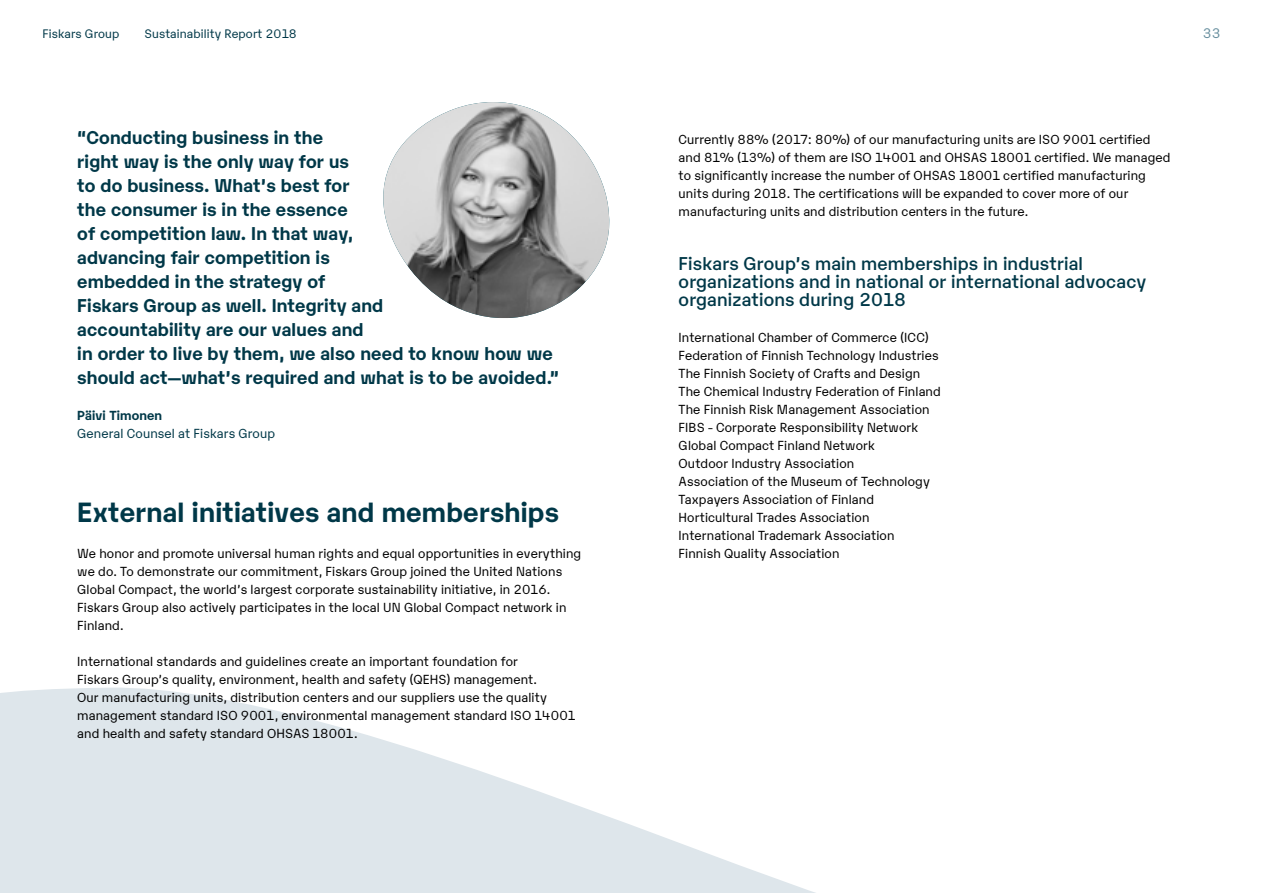
<style>
.page{position:relative;width:1263px;height:893px;background:#fff}
.page>*{position:absolute;margin:0;border:0;box-sizing:border-box;transform-origin:0 0}
.t1{font:700 27px "Karelia";letter-spacing:.01em;color:#003848}
.t2{font:700 18px/24px "Karelia";letter-spacing:.01em;color:#003848}
.t3{font:500 18px/18px "Karelia";letter-spacing:.01em;color:#003848}
.t4{font:13.5px "Karelia";color:#658d9d}
.t5{font:12.75px/18px "Karelia";letter-spacing:.01em;color:#000}
.t6{font:12.75px "Karelia";letter-spacing:.01em;color:#003848}
.t7{font:700 12.75px "Karelia";letter-spacing:.01em;color:#003848}
.t8{font:12px "Karelia";letter-spacing:.01em;color:#003848}
</style>
<div class="page">
<svg style="left:0;top:687px;width:816px;height:206px;fill:#dee6eb"></svg>
<img style="left:383px;top:102px;width:226px;height:216px">
<p class="t8" style="left:43px;top:25px;width:78px">Fiskars Group</p>
<p class="t8" style="left:145px;top:25px;width:154px">Sustainability Report 2018</p>
<p class="t4" style="left:1203px;top:24px;width:19px">33</p>
<p class="t2" style="left:77px;top:124px;width:483px">“Conducting business in the<br>right way is the only way for us<br>to do business. What’s best for<br>the consumer is in the essence<br>of competition law. In that way,<br>advancing fair competition is<br>embedded in the strategy of<br>Fiskars Group as well. Integrity and<br>accountability are our values and<br>in order to live by them, we also need to know how we should act—what’s required and what is to be avoided.”</p>
<p class="t7" style="left:77px;top:406px;width:86px">Päivi Timonen</p>
<p class="t6" style="left:77px;top:424px;width:199px">General Counsel at Fiskars Group</p>
<h1 class="t1" style="left:77px;top:492px;width:483px">External initiatives and memberships</h1>
<p class="t5" style="left:77px;top:543px;width:505px">We honor and promote universal human rights and equal opportunities in everything we do. To demonstrate our commitment, Fiskars Group joined the United Nations Global Compact, the world’s largest corporate sustainability initiative, in 2016.<br>Fiskars Group also actively participates in the local UN Global Compact network in Finland.</p>
<p class="t5" style="left:77px;top:652px;width:500px">International standards and guidelines create an important foundation for<br>Fiskars Group’s quality, environment, health and safety (QEHS) management.<br>Our manufacturing units, distribution centers and our suppliers use the quality management standard ISO 9001, environmental management standard ISO 14001 and health and safety standard OHSAS 18001.</p>
<p class="t5" style="left:679px;top:130px;width:493px">Currently 88% (2017: 80%) of our manufacturing units are ISO 9001 certified and 81% (13%) of them are ISO 14001 and OHSAS 18001 certified. We managed to significantly increase the number of OHSAS 18001 certified manufacturing units during 2018. The certifications will be expanded to cover more of our manufacturing units and distribution centers in the future.</p>
<h2 class="t3" style="left:679px;top:253px;width:469px">Fiskars Group’s main memberships in industrial organizations and in national or international advocacy organizations during 2018</h2>
<p class="t5" style="left:679px;top:327px;width:264px">International Chamber of Commerce (ICC)<br>Federation of Finnish Technology Industries The Finnish Society of Crafts and Design The Chemical Industry Federation of Finland The Finnish Risk Management Association FIBS - Corporate Responsibility Network Global Compact Finland Network<br>Outdoor Industry Association<br>Association of the Museum of Technology Taxpayers Association of Finland Horticultural Trades Association International Trademark Association<br>Finnish Quality Association</p>
</div>
